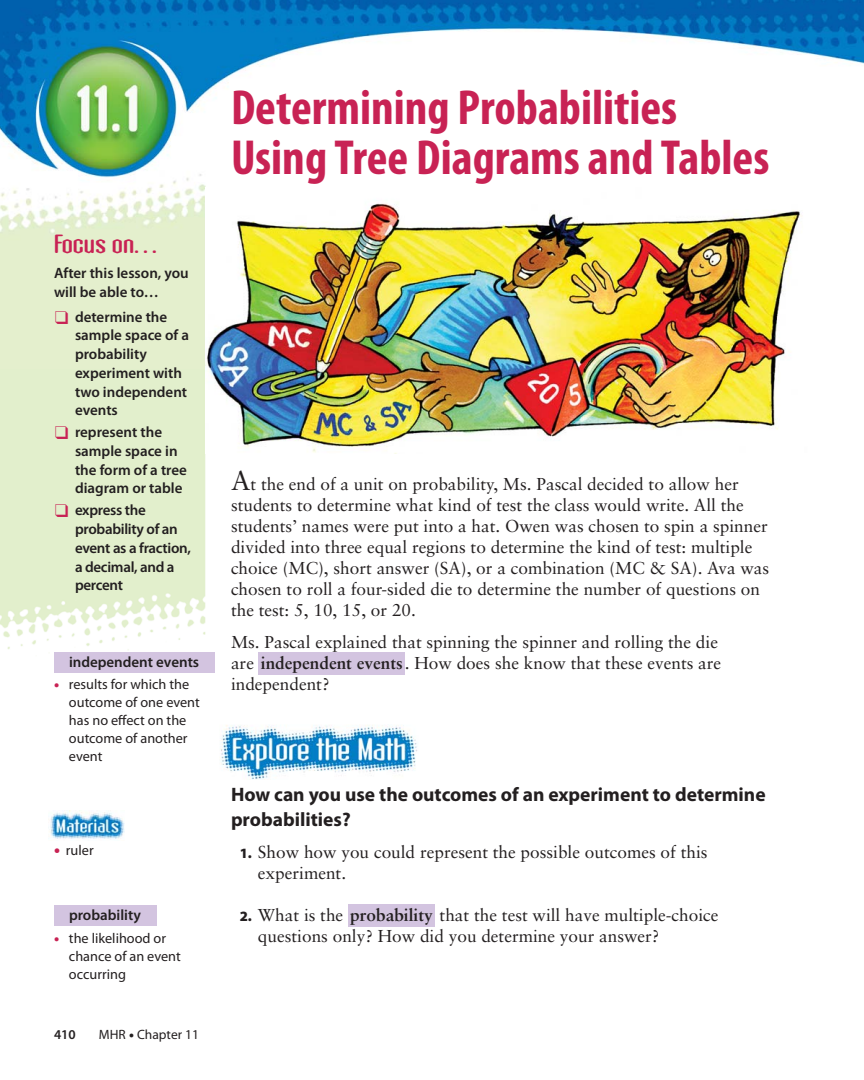
<style>
.page{position:relative;width:864px;height:1080px;background:#fff}
.page>*{position:absolute;margin:0;border:0;box-sizing:border-box;transform-origin:0 0}
.t1{font:700 condensed 49.5px/49.5px "Myriad Pro";color:#c82254}
.t2{font:700 30px "Atomic Sans ICG";letter-spacing:-.005em;color:#c82254}
.t3{font:700 19.5px/25.5px "Myriad Pro";color:#231f20}
.t4{font:17.25px/21px "Sabon";color:#231f20}
.t5{font:600 15px/18.8px "Myriad Pro";color:#231f20}
.t6{font:600 15px/18.8px "Myriad Pro";letter-spacing:-.02em;color:#231f20}
.t7{font:14.25px/18px "Myriad Pro";color:#231f20}
.t8{font:13.5px "Myriad Pro";color:#231f20}
.t9{font:600 13.5px "Myriad Pro";color:#231f20}
.s1{font-weight:900;color:#c82254}
.s2{font-weight:900;font-size:16.5px;color:#c82254}
.s3{font-weight:900}
.s4{font-size:27px}
.s5{font-weight:700}
.s6{font-family:"Myriad Pro";font-weight:900;font-size:14.25px}
</style>
<div class="page">
<img style="left:0;top:0;width:864px;height:675px">
<div style="left:54px;top:652px;width:160px;height:21px;background:#d3c4e0"></div>
<img style="left:50px;top:811px;width:74px;height:28px">
<div style="left:54px;top:905px;width:102px;height:21px;background:#d3c4e0"></div>
<img style="left:205px;top:188px;width:602px;height:265px">
<div style="left:259px;top:652px;width:146px;height:23px;background:#d3c4e0"></div>
<div style="left:348px;top:904px;width:87px;height:23px;background:#d3c4e0"></div>
<img style="left:220px;top:725px;width:197px;height:55px">
<svg style="left:55px;top:311px;width:13px;height:13px"></svg>
<svg style="left:55px;top:426px;width:13px;height:13px"></svg>
<svg style="left:55px;top:504px;width:13px;height:13px"></svg>
<h2 class="t2" style="left:54px;top:235px;width:104px">Focus on…</h2>
<p class="t5" style="left:54px;top:265px;width:136px">After this lesson, you will be able to…</p>
<p class="t5" style="left:75px;top:309px;width:116px">determine the sample space of a probability experiment with two independent events</p>
<p class="t5" style="left:75px;top:424px;width:113px">represent the sample space in the form of a tree diagram or table</p>
<p class="t6" style="left:75px;top:502px;width:117px">express the probability of an event as a fraction, a decimal, and a percent</p>
<p class="t5" style="left:69px;top:654px;width:132px">independent events</p>
<p class="t7" style="left:69px;top:677px;width:132px;text-indent:-15px"><span class="s1">•</span> results for which the outcome of one event has no effect on the outcome of another event</p>
<p class="t7" style="left:54px;top:843px;width:41px"><span class="s2">•</span> ruler</p>
<p class="t5" style="left:69px;top:907px;width:74px">probability</p>
<p class="t7" style="left:69px;top:930px;width:113px;text-indent:-15px"><span class="s1">•</span> the likelihood or chance of an event occurring</p>
<p class="t9" style="left:54px;top:1030px;width:23px">410</p>
<p class="t8" style="left:99px;top:1030px;width:102px">MHR <span class="s3">•</span> Chapter 11</p>
<h1 class="t1" style="left:231px;top:88px;width:540px">Determining Probabilities<br>Using Tree Diagrams and Tables</h1>
<p class="t4" style="left:231px;top:475px;width:540px"><span class="s4">A</span>t the end of a unit on probability, Ms. Pascal decided to allow her students to determine what kind of test the class would write. All the students’ names were put into a hat. Owen was chosen to spin a spinner divided into three equal regions to determine the kind of test: multiple choice (MC), short answer (SA), or a combination (MC &amp; SA). Ava was chosen to roll a four-sided die to determine the number of questions on the test: 5, 10, 15, or 20.</p>
<p class="t4" style="left:231px;top:633px;width:492px">Ms. Pascal explained that spinning the spinner and rolling the die are <span class="s5">independent events</span> . How does she know that these events are independent?</p>
<p class="t3" style="left:231px;top:783px;width:536px">How can you use the outcomes of an experiment to determine probabilities?</p>
<p class="t4" style="left:258px;top:843px;width:451px;text-indent:-18px"><span class="s6">1.</span> Show how you could represent the possible outcomes of this experiment.</p>
<p class="t4" style="left:258px;top:906px;width:462px;text-indent:-18px"><span class="s6">2.</span> What is the <span class="s5">probability</span> that the test will have multiple-choice questions only? How did you determine your answer?</p>
</div>
